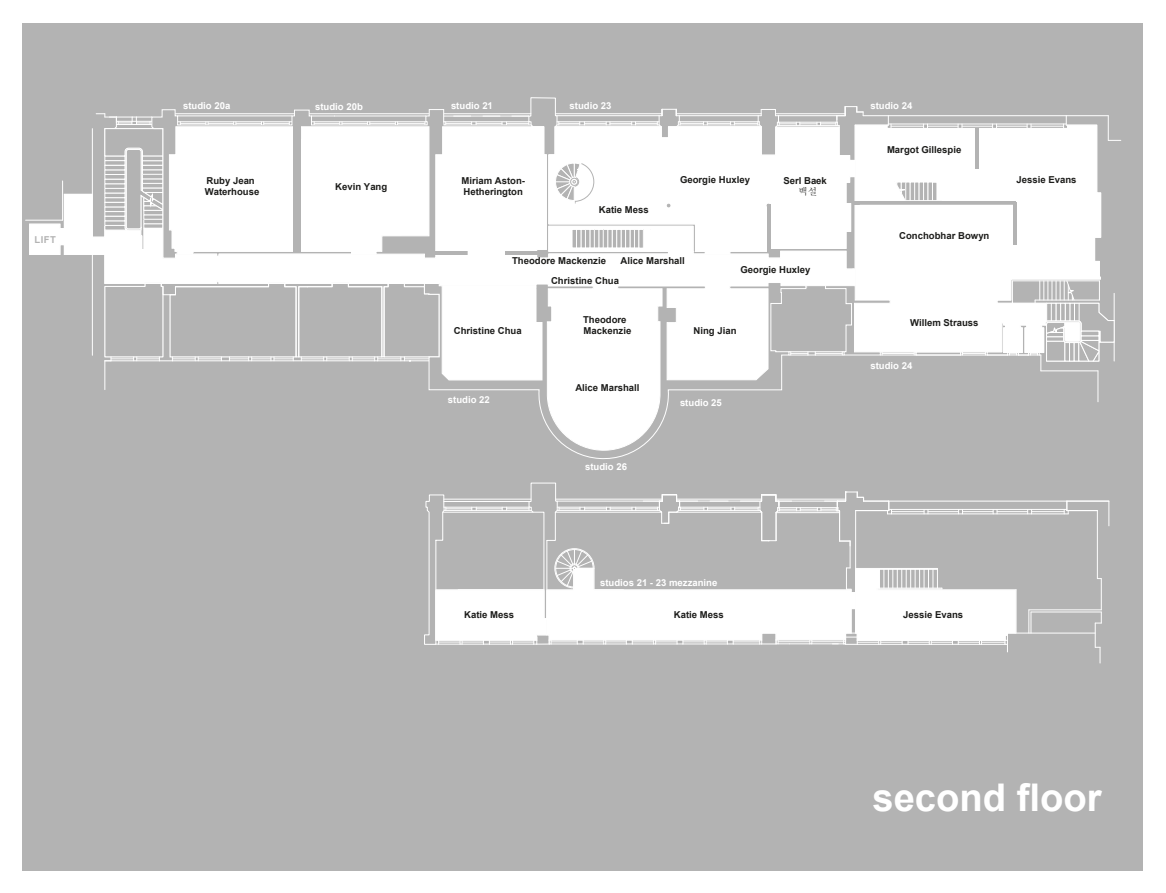
<style>
.page{position:relative;width:1166px;height:893px;background:#fff}
.page>*{position:absolute;margin:0;border:0;box-sizing:border-box;transform-origin:0 0}
.t1{font:700 38.25px "Arial";color:#fff}
.t2{font:700 9.6px/11.4px "Arial";color:#1d1d1b}
.t3{font:700 9.6px "Arial";color:#fff}
.t4{font:700 9.45px "Arial";color:#b3b3b3}
.s1{font-family:"Adobe Myungjo Std";font-weight:500}
</style>
<div class="page">
<div style="left:23px;top:23px;width:1119px;height:847px;background:#b3b3b3"></div>
<hr style="left:92px;top:254px;width:1px;height:101px;background:#fff">
<hr style="left:92px;top:129px;width:1px;height:65px;background:#fff">
<hr style="left:915px;top:355px;width:45px;height:1px;background:#fff">
<div style="left:853px;top:125px;width:247px;height:228px;background:#fff"></div>
<hr style="left:1097px;top:371px;width:1px;height:31px;background:#fff">
<hr style="left:1040px;top:371px;width:57px;height:1px;background:#fff">
<svg style="left:1107px;top:116px;width:13px;height:25px"></svg>
<hr style="left:1065px;top:115px;width:42px;height:1px;background:#fff">
<hr style="left:26px;top:220px;width:37px;height:1px;background:#fff">
<hr style="left:62px;top:181px;width:1px;height:39px;background:#fff">
<hr style="left:888px;top:115px;width:177px;height:1px;background:#fff">
<hr style="left:888px;top:124px;width:177px;height:1px;background:#fff">
<hr style="left:961px;top:126px;width:31px;height:1px;background:#fff">
<hr style="left:880px;top:355px;width:35px;height:1px;background:#fff">
<hr style="left:881px;top:353px;width:32px;height:1px;background:#fff">
<hr style="left:927px;top:126px;width:30px;height:1px;background:#fff">
<svg style="left:957px;top:124px;width:5px;height:4px"></svg>
<hr style="left:996px;top:126px;width:30px;height:1px;background:#fff">
<svg style="left:992px;top:124px;width:4px;height:4px"></svg>
<hr style="left:1030px;top:126px;width:33px;height:1px;background:#fff">
<svg style="left:1026px;top:124px;width:5px;height:4px"></svg>
<svg style="left:1062px;top:116px;width:5px;height:12px"></svg>
<div style="left:915px;top:352px;width:45px;height:3px;border:1px solid #fff"></div>
<hr style="left:888px;top:509px;width:178px;height:1px;background:#fff">
<hr style="left:887px;top:514px;width:180px;height:1px;background:#fff">
<hr style="left:996px;top:511px;width:31px;height:1px;background:#fff">
<hr style="left:1031px;top:511px;width:32px;height:1px;background:#fff">
<hr style="left:888px;top:501px;width:178px;height:1px;background:#fff">
<hr style="left:1015px;top:590px;width:1px;height:43px;background:#fff">
<svg style="left:1108px;top:501px;width:1px;height:25px"></svg>
<svg style="left:1063px;top:501px;width:5px;height:13px"></svg>
<svg style="left:1028px;top:611px;width:3px;height:22px"></svg>
<hr style="left:1014px;top:633px;width:80px;height:1px;background:#fff">
<hr style="left:1066px;top:510px;width:30px;height:1px;background:#fff">
<hr style="left:1028px;top:610px;width:72px;height:1px;background:#fff">
<hr style="left:1030px;top:612px;width:70px;height:1px;background:#fff">
<hr style="left:1096px;top:511px;width:1px;height:68px;background:#fff">
<hr style="left:1100px;top:579px;width:1px;height:31px;background:#fff">
<svg style="left:1094px;top:612px;width:7px;height:51px"></svg>
<hr style="left:1066px;top:501px;width:42px;height:1px;background:#fff">
<svg style="left:424px;top:482px;width:591px;height:170px"></svg>
<svg style="left:530px;top:97px;width:411px;height:162px"></svg>
<svg style="left:960px;top:280px;width:154px;height:91px"></svg>
<svg style="left:29px;top:194px;width:826px;height:90px;background:#f5f5f5"></svg>
<svg style="left:574px;top:282px;width:232px;height:177px"></svg>
<svg style="left:788px;top:285px;width:102px;height:71px"></svg>
<svg style="left:151px;top:109px;width:383px;height:150px"></svg>
<svg style="left:96px;top:113px;width:333px;height:144px"></svg>
<hr style="left:219px;top:254px;width:132px;height:1px;background:#fff">
<hr style="left:854px;top:177px;width:1px;height:92px;background:#fff">
<hr style="left:854px;top:125px;width:1px;height:35px;background:#fff">
<div style="left:294px;top:203px;width:7px;height:50px;background:#b3b3b3"></div>
<svg style="left:104px;top:280px;width:664px;height:172px"></svg>
<hr style="left:854px;top:202px;width:161px;height:3px;background:#b3b3b3">
<div style="left:860px;top:205px;width:168px;height:65px;background:#fff"></div>
<hr style="left:1012px;top:202px;width:3px;height:43px;background:#b3b3b3">
<hr style="left:975px;top:128px;width:3px;height:40px;background:#b3b3b3">
<hr style="left:435px;top:251px;width:102px;height:3px;background:#b3b3b3">
<div style="left:468px;top:250px;width:36px;height:5px;background:#fff"></div>
<div style="left:468px;top:250px;width:36px;height:6px;border:1px solid #fff"></div>
<svg style="left:766px;top:204px;width:4px;height:48px"></svg>
<div style="left:294px;top:125px;width:7px;height:127px;background:#b3b3b3"></div>
<p class="t4" style="left:35px;top:233px;width:23px">LIFT</p>
<p class="t3" style="left:183px;top:99px;width:49px">studio 20a</p>
<p class="t3" style="left:315px;top:100px;width:49px">studio 20b</p>
<p class="t3" style="left:451px;top:99px;width:43px">studio 21</p>
<p class="t3" style="left:569px;top:99px;width:43px">studio 23</p>
<p class="t3" style="left:870px;top:99px;width:43px">studio 24</p>
<p class="t2" style="left:886px;top:144px;width:76px">Margot Gillespie</p>
<p class="t2" style="left:205px;top:175px;width:56px">Ruby Jean<br>Waterhouse</p>
<p class="t2" style="left:335px;top:181px;width:53px">Kevin Yang</p>
<p class="t2" style="left:679px;top:174px;width:72px">Georgie Huxley</p>
<p class="t2" style="left:461px;top:175px;width:65px">Miriam Aston-<br>Hetherington</p>
<p class="t2" style="left:783px;top:175px;width:45px;text-align:center">Serl Baek <span class="s1">백설</span></p>
<p class="t2" style="left:1016px;top:174px;width:61px">Jessie Evans</p>
<p class="t2" style="left:598px;top:204px;width:51px">Katie Mess</p>
<p class="t2" style="left:899px;top:230px;width:92px">Conchobhar Bowyn</p>
<p class="t2" style="left:512px;top:256px;width:95px">Theodore Mackenzie</p>
<p class="t2" style="left:620px;top:255px;width:66px">Alice Marshall</p>
<p class="t2" style="left:551px;top:275px;width:69px">Christine Chua</p>
<p class="t2" style="left:740px;top:264px;width:72px">Georgie Huxley</p>
<p class="t2" style="left:453px;top:325px;width:69px">Christine Chua</p>
<p class="t2" style="left:583px;top:314px;width:50px">Theodore<br>Mackenzie</p>
<p class="t2" style="left:693px;top:325px;width:44px">Ning Jian</p>
<p class="t2" style="left:909px;top:318px;width:70px">Willem Strauss</p>
<p class="t3" style="left:870px;top:359px;width:43px">studio 24</p>
<p class="t2" style="left:575px;top:382px;width:66px">Alice Marshall</p>
<p class="t3" style="left:447px;top:394px;width:43px">studio 22</p>
<p class="t3" style="left:679px;top:396px;width:43px">studio 25</p>
<p class="t3" style="left:585px;top:460px;width:43px">studio 26</p>
<p class="t3" style="left:600px;top:576px;width:119px">studios 21 - 23 mezzanine</p>
<p class="t2" style="left:464px;top:609px;width:51px">Katie Mess</p>
<p class="t2" style="left:673px;top:609px;width:51px">Katie Mess</p>
<p class="t2" style="left:902px;top:609px;width:61px">Jessie Evans</p>
<p class="t1" style="left:872px;top:772px;width:231px">second floor</p>
</div>
